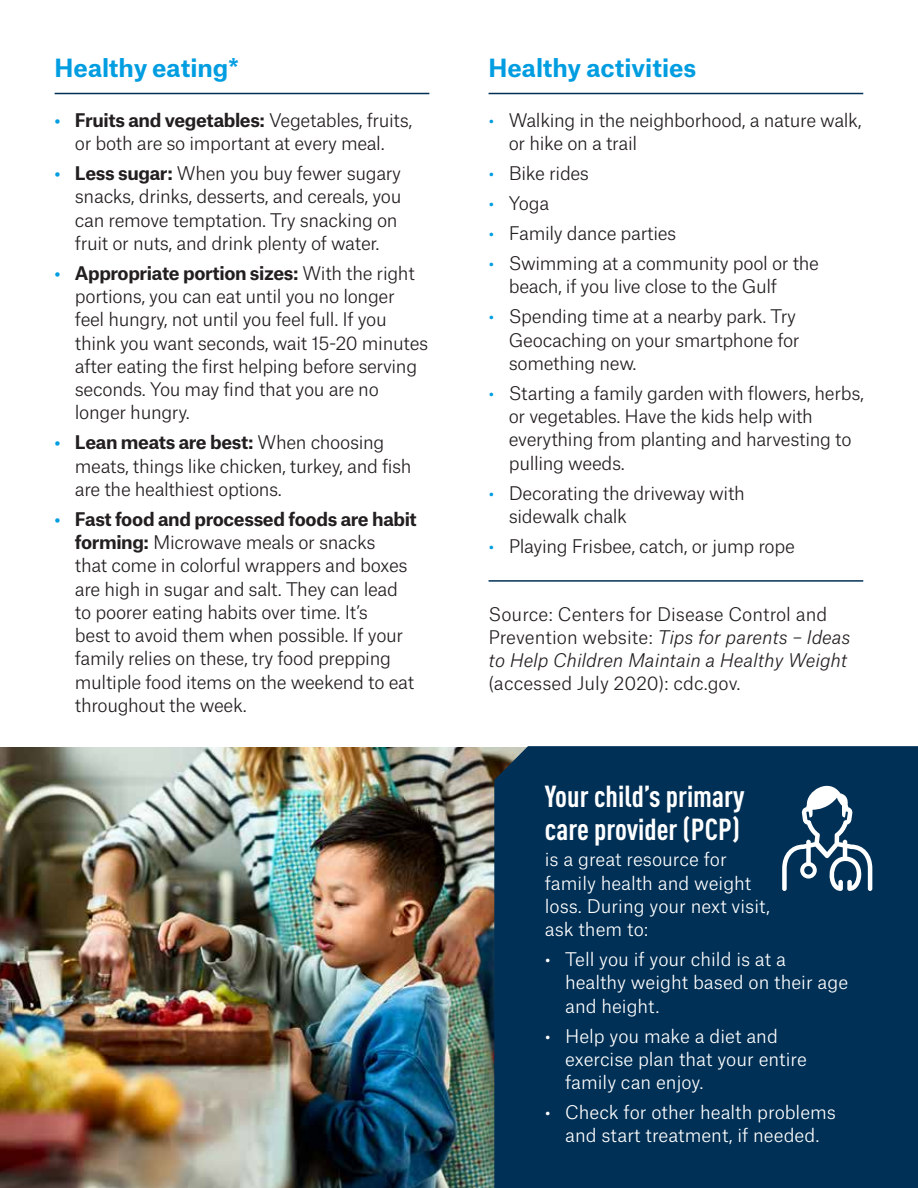
<style>
.page{position:relative;width:918px;height:1188px;background:#fff}
.page>*{position:absolute;margin:0;border:0;box-sizing:border-box;transform-origin:0 0}
.t1{font:700 condensed 30px/33px "DINOT";color:#fff}
.t2{font:700 24px "Atlas Grotesk";color:#009de1}
.t3{font:300 18px/23.2px "Atlas Grotesk";letter-spacing:-.02em;color:#231f20}
.t4{font:300 18px/23.2px "Atlas Grotesk";color:#fff}
.t5{font:italic 300 18px/23.2px "Atlas Grotesk";color:#231f20}
.t6{font:300 18px "Atlas Grotesk";color:#231f20}
.s1{font-weight:700;color:#009de1}
.s2{font-weight:700}
.s3{color:#009de1}
.s4{font-style:normal}
</style>
<div class="page">
<img style="left:0;top:747px;width:494px;height:441px">
<hr style="left:55px;top:93px;width:374px;height:1px;background:#003055">
<hr style="left:489px;top:93px;width:374px;height:1px;background:#003055">
<div style="left:494px;top:746px;width:424px;height:442px;background:#003055"></div>
<hr style="left:489px;top:580px;width:374px;height:2px;background:#003055">
<svg style="left:782px;top:777px;width:90px;height:114px"></svg>
<h2 class="t2" style="left:55px;top:48px;width:186px">Healthy eating*</h2>
<p class="t3" style="left:55px;top:107px;width:359px;text-align:center"><span class="s1">•</span> <span class="s2">Fruits and vegetables:</span> Vegetables, fruits, or both are so important at every meal.</p>
<p class="t3" style="left:75px;top:160px;width:328px;text-indent:-20px"><span class="s1">•</span> <span class="s2">Less sugar:</span> When you buy fewer sugary snacks, drinks, desserts, and cereals, you can remove temptation. Try snacking on fruit or nuts, and drink plenty of water.</p>
<p class="t3" style="left:75px;top:260px;width:355px;text-indent:-20px"><span class="s1">•</span> <span class="s2">Appropriate portion sizes:</span> With the right portions, you can eat until you no longer feel hungry, not until you feel full. If you think you want seconds, wait 15-20 minutes after eating the first helping before serving seconds. You may find that you are no longer hungry.</p>
<p class="t3" style="left:75px;top:429px;width:338px;text-indent:-20px"><span class="s1">•</span> <span class="s2">Lean meats are best:</span> When choosing meats, things like chicken, turkey, and fish are the healthiest options.</p>
<p class="t3" style="left:75px;top:506px;width:343px;text-indent:-20px"><span class="s1">•</span> <span class="s2">Fast food and processed foods are habit forming:</span> Microwave meals or snacks<br>that come in colorful wrappers and boxes are high in sugar and salt. They can lead to poorer eating habits over time. It’s<br>best to avoid them when possible. If your family relies on these, try food prepping multiple food items on the weekend to eat throughout the week.</p>
<h2 class="t2" style="left:489px;top:48px;width:209px">Healthy activities</h2>
<p class="t3" style="left:509px;top:107px;width:354px;text-indent:-20px"><span class="s3">•</span> Walking in the neighborhood, a nature walk, or hike on a trail</p>
<p class="t3" style="left:489px;top:160px;width:102px"><span class="s3">•</span> Bike rides</p>
<p class="t3" style="left:489px;top:190px;width:62px"><span class="s3">•</span> Yoga</p>
<p class="t3" style="left:489px;top:220px;width:189px"><span class="s3">•</span> Family dance parties</p>
<p class="t3" style="left:509px;top:250px;width:312px;text-indent:-20px"><span class="s3">•</span> Swimming at a community pool or the beach, if you live close to the Gulf</p>
<p class="t3" style="left:509px;top:303px;width:292px;text-indent:-20px"><span class="s3">•</span> Spending time at a nearby park. Try<br>Geocaching on your smartphone for something new.</p>
<p class="t3" style="left:509px;top:380px;width:357px;text-indent:-20px"><span class="s3">•</span> Starting a family garden with flowers, herbs, or vegetables. Have the kids help with everything from planting and harvesting to pulling weeds.</p>
<p class="t3" style="left:509px;top:479px;width:238px;text-indent:-20px"><span class="s3">•</span> Decorating the driveway with sidewalk chalk</p>
<p class="t3" style="left:489px;top:533px;width:308px"><span class="s3">•</span> Playing Frisbee, catch, or jump rope</p>
<p class="t5" style="left:489px;top:600px;width:363px"><span class="s4">Source: Centers for Disease Control and<br>Prevention website:</span> Tips for parents – Ideas to Help Children Maintain a Healthy Weight</p>
<p class="t6" style="left:489px;top:669px;width:254px">(accessed July 2020): cdc.gov.</p>
<h1 class="t1" style="left:545px;top:780px;width:201px">Your child’s primary care provider (PCP)</h1>
<p class="t4" style="left:545px;top:846px;width:226px">is a great resource for family health and weight loss. During your next visit, ask them to:</p>
<p class="t4" style="left:565px;top:946px;width:285px;text-indent:-20px">• Tell you if your child is at a healthy weight based on their age and height.</p>
<p class="t4" style="left:565px;top:1022px;width:243px;text-indent:-20px">• Help you make a diet and exercise plan that your entire family can enjoy.</p>
<p class="t4" style="left:545px;top:1099px;width:293px;text-align:center">• Check for other health problems and start treatment, if needed.</p>
</div>
